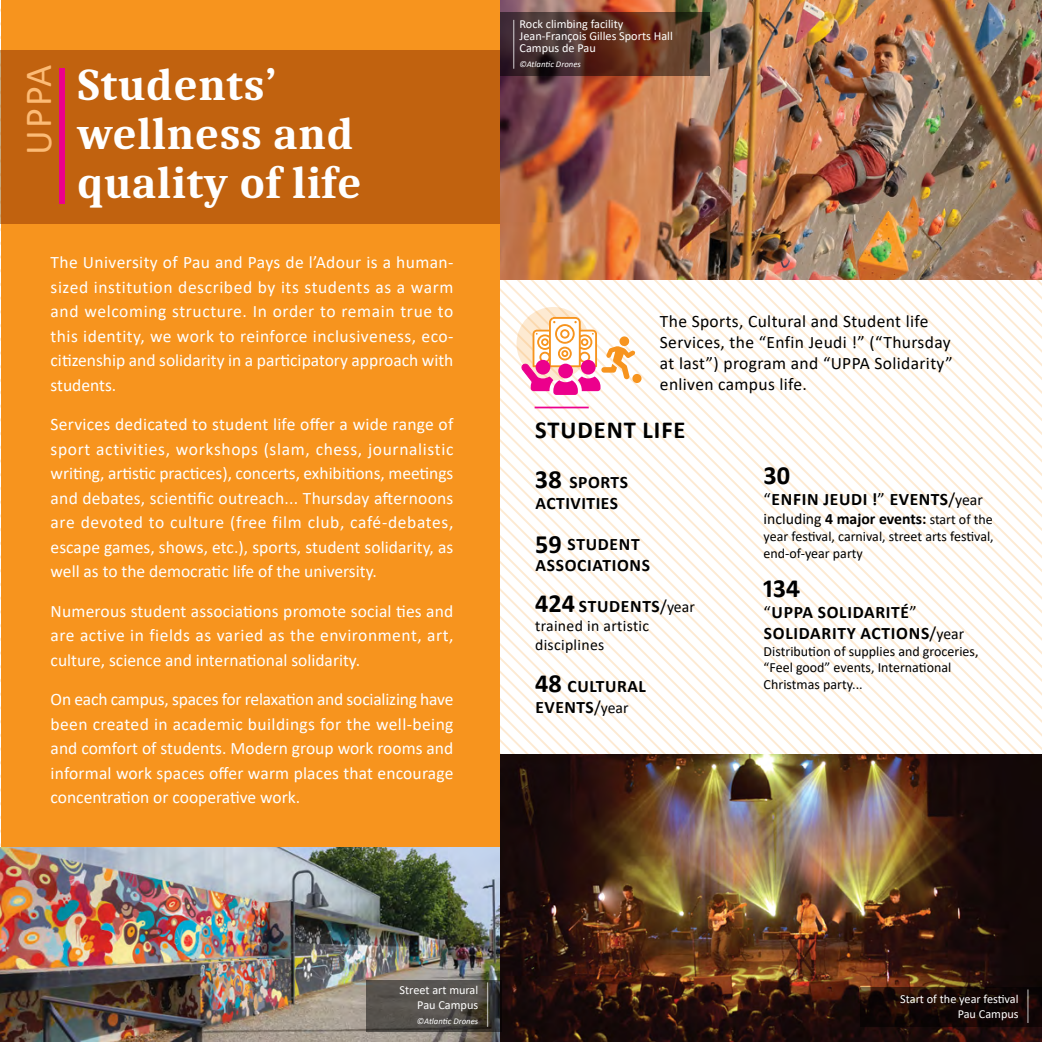
<style>
.page{position:relative;width:1042px;height:1042px;background:#fff}
.page>*{position:absolute;margin:0;border:0;box-sizing:border-box;transform-origin:0 0}
.t1{font:700 45.5px/49px "Caladea";letter-spacing:.015em;color:#fff}
.t2{font:38.5px "Calibri";color:#fcbb76}
.t3{font:700 26.25px "Calibri";color:#000}
.t4{font:700 24.5px "Calibri";letter-spacing:.04em;color:#000}
.t5{font:17.5px/24.5px "Calibri";color:#fff;text-align:justify}
.t6{font:700 17.5px/21px "Calibri";letter-spacing:.04em;color:#000}
.t7{font:17.5px/21px "Calibri";letter-spacing:.02em;color:#000}
.t8{font:700 15.75px "Calibri";color:#000}
.t9{font:15.75px/18.9px "Calibri";letter-spacing:.02em;color:#000}
.t10{font:14px/16.8px "Calibri";color:#000}
.t11{font:12.25px/12.2px "Calibri";color:#fff;text-align:right}
.t12{font:italic 8.75px "Calibri";color:#fff}
.s1{font-size:26.25px}
.s2{font-weight:400}
.s3{font-weight:400;font-size:15.75px}
.s4{font-weight:400;font-size:14px}
</style>
<div class="page">
<svg style="left:0;top:8px;width:1px;height:839px"></svg>
<svg style="left:896px;top:279px;width:146px;height:475px"></svg>
<svg style="left:868px;top:279px;width:28px;height:475px"></svg>
<svg style="left:841px;top:279px;width:27px;height:475px"></svg>
<svg style="left:814px;top:279px;width:27px;height:475px"></svg>
<svg style="left:787px;top:279px;width:27px;height:475px"></svg>
<svg style="left:759px;top:279px;width:28px;height:475px"></svg>
<svg style="left:732px;top:279px;width:27px;height:475px"></svg>
<svg style="left:500px;top:279px;width:232px;height:475px"></svg>
<svg style="left:500px;top:289px;width:204px;height:465px"></svg>
<svg style="left:500px;top:316px;width:177px;height:438px"></svg>
<svg style="left:500px;top:343px;width:150px;height:411px"></svg>
<svg style="left:500px;top:371px;width:122px;height:383px"></svg>
<img style="left:500px;top:754px;width:542px;height:288px">
<img style="left:500px;top:0;width:542px;height:279px">
<svg style="left:500px;top:12px;width:209px;height:63px;background:#533127"></svg>
<div style="left:1px;top:0;width:499px;height:1042px;background:#f7941e"></div>
<div style="left:0;top:50px;width:500px;height:174px;background:#c1620f"></div>
<div style="left:59px;top:68px;width:5px;height:135px;background:#ec008c"></div>
<hr style="left:535px;top:407px;width:54px;height:1px;background:#ec008c">
<svg style="left:860px;top:987px;width:182px;height:39px;background:#180906"></svg>
<img style="left:0;top:847px;width:500px;height:195px">
<svg style="left:366px;top:980px;width:135px;height:52px;background:#4f4b47"></svg>
<hr style="left:487px;top:982px;width:1px;height:45px;background:#fff">
<svg style="left:516px;top:307px;width:74px;height:73px"></svg>
<div style="left:632px;top:374px;width:9px;height:9px;background:#f7941e;border-radius:50%"></div>
<svg style="left:521px;top:316px;width:114px;height:79px"></svg>
<hr style="left:513px;top:20px;width:1px;height:49px;background:#fff">
<hr style="left:1027px;top:989px;width:1px;height:34px;background:#fff">
<h2 class="t2" style="left:12px;top:155px;width:92px;rotate:-90deg">UPPA</h2>
<h1 class="t1" style="left:77px;top:59px;width:286px">Students’ wellness and quality of life</h1>
<p class="t5" style="left:51px;top:250px;width:404px">The University of Pau and Pays de l’Adour is a human&shy;sized institution described by its students as a warm and welcoming structure. In order to remain true to this identity, we work to reinforce inclusiveness, eco&shy;citizenship and solidarity in a participatory approach with students.</p>
<p class="t5" style="left:51px;top:412px;width:404px">Services dedicated to student life offer a wide range of sport activities, workshops (slam, chess, journalistic writing, artistic practices), concerts, exhibitions, meetings and debates, scientific outreach... Thursday afternoons are devoted to culture (free film club, café-debates, escape games, shows, etc.), sports, student solidarity, as well as to the democratic life of the university.</p>
<p class="t5" style="left:51px;top:598px;width:404px">Numerous student associations promote social ties and are active in fields as varied as the environment, art, culture, science and international solidarity.</p>
<p class="t5" style="left:51px;top:686px;width:404px">On each campus, spaces for relaxation and socializing have been created in academic buildings for the well-being and comfort of students. Modern group work rooms and informal work spaces offer warm places that encourage concentration or cooperative work.</p>
<p class="t11" style="left:519px;top:17px;width:155px;text-align:left">Rock climbing facility<br>Jean-François Gilles Sports Hall<br>Campus de Pau</p>
<p class="t12" style="left:519px;top:58px;width:63px">©Atlantic Drones</p>
<p class="t7" style="left:660px;top:311px;width:294px">The Sports, Cultural and Student life Services, the “Enfin Jeudi !” (“Thursday at last”) program and “UPPA Solidarity” enliven campus life.</p>
<h3 class="t4" style="left:535px;top:412px;width:152px">STUDENT LIFE</h3>
<p class="t6" style="left:535px;top:471px;width:94px"><span class="s1">38</span> SPORTS<br>ACTIVITIES</p>
<p class="t6" style="left:535px;top:533px;width:116px"><span class="s1">59</span> STUDENT<br>ASSOCIATIONS</p>
<p class="t6" style="left:535px;top:596px;width:161px"><span class="s1">424</span> STUDENTS<span class="s2">/</span><span class="s3">year</span></p>
<p class="t9" style="left:535px;top:616px;width:116px">trained in artistic disciplines</p>
<p class="t6" style="left:535px;top:675px;width:112px"><span class="s1">48</span> CULTURAL<br>EVENTS<span class="s2">/</span><span class="s3">year</span></p>
<h3 class="t3" style="left:763px;top:457px;width:28px">30</h3>
<p class="t6" style="left:763px;top:489px;width:221px"><span class="s2">“</span>ENFIN JEUDI !<span class="s2">”</span> EVENTS<span class="s2">/</span><span class="s3">year</span></p>
<p class="t8" style="left:763px;top:508px;width:231px"><span class="s2">including</span> 4 major events: <span class="s4">start of the</span></p>
<p class="t10" style="left:763px;top:528px;width:232px">year festival, carnival, street arts festival, end-of-year party</p>
<h3 class="t3" style="left:763px;top:569px;width:38px">134</h3>
<p class="t6" style="left:763px;top:601px;width:202px"><span class="s2">“</span>UPPA SOLIDARITÉ<span class="s2">”<br></span>SOLIDARITY ACTIONS<span class="s2">/</span><span class="s3">year</span></p>
<p class="t10" style="left:763px;top:642px;width:216px">Distribution of supplies and groceries, “Feel good” events, International<br>Christmas party...</p>
<p class="t11" style="left:399px;top:983px;width:80px;line-height:14.7px">Street art mural<br>Pau Campus</p>
<p class="t12" style="left:417px;top:1015px;width:63px">©Atlantic Drones</p>
<p class="t11" style="left:900px;top:991px;width:120px;line-height:14.7px">Start of the year festival<br>Pau Campus</p>
</div>
